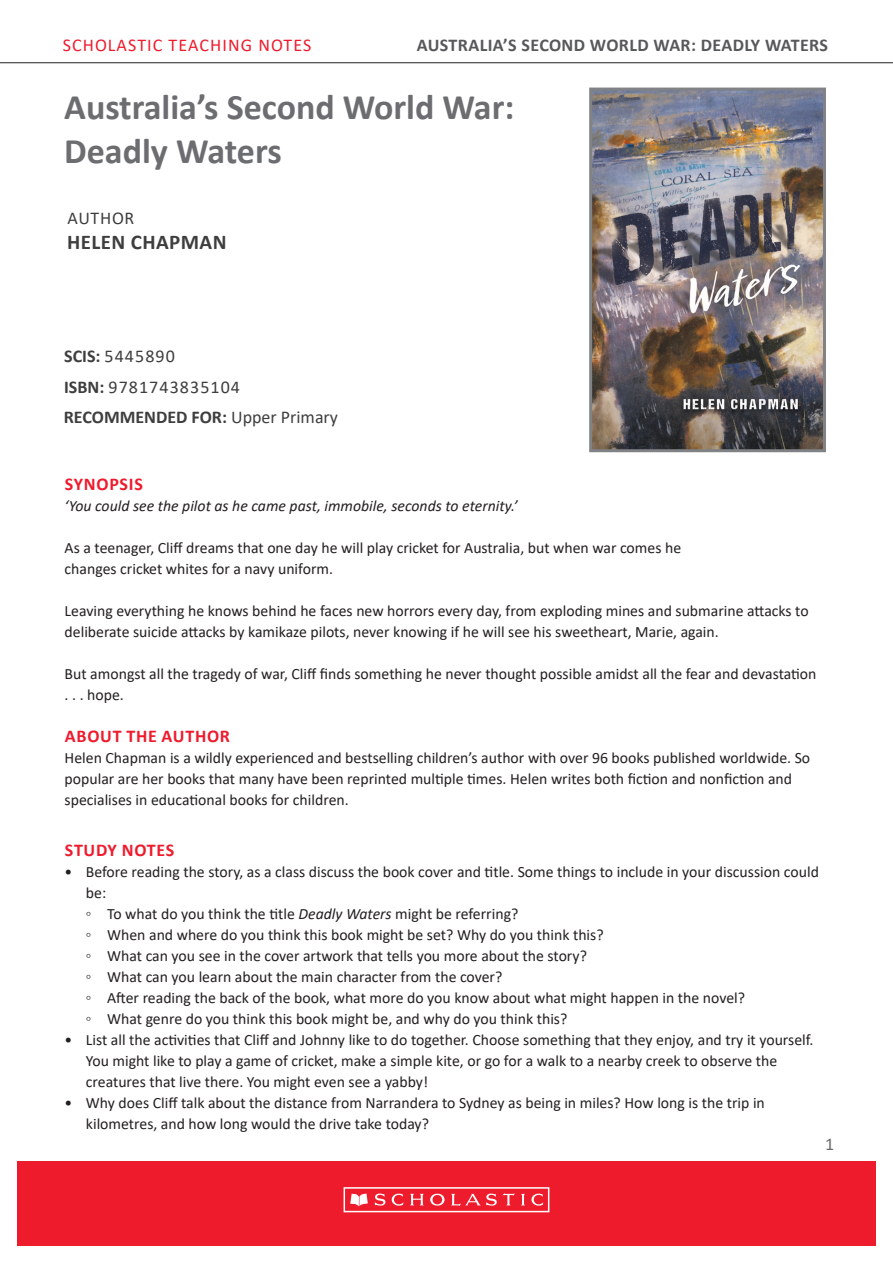
<style>
.page{position:relative;width:893px;height:1263px;background:#fff}
.page>*{position:absolute;margin:0;border:0;box-sizing:border-box;transform-origin:0 0}
.t1{font:700 36px/43.2px "Calibri";color:#6c6d70}
.t2{font:700 21px "Calibri";letter-spacing:.02em;color:#3e3e3f}
.t3{font:700 18px "Calibri";letter-spacing:.02em;color:#57585a}
.t4{font:18px "Calibri";letter-spacing:.06em;color:#3e3e3f}
.t5{font:700 18px "Calibri";color:#3e3e3f}
.t6{font:18px "Calibri";letter-spacing:.06em;color:#ee1b2d}
.SUB_HEAD_1{font:700 18px "Calibri";letter-spacing:.04em;color:#ee1b2d}
.Body_Copy__no_space{font:700 18px "Calibri";letter-spacing:.04em;color:#ee1b2d}
.t7{font:18px "Calibri";color:#6c6d70}
.Body_Copy__Para_spac{font:15.75px/21px "Calibri";color:#231f20}
.Body_Copy__no_space-2{font:15.75px/21px "Calibri";color:#231f20}
.Body_Copy__no_space-3{font:italic 15.75px "Calibri";color:#231f20}
.s1{font-weight:700}
.s2{font-weight:400}
.s3{font-style:italic}
</style>
<div class="page">
<hr style="left:0;top:62px;width:893px;height:1px;background:#231f20">
<div style="left:17px;top:1161px;width:859px;height:85px;background:#ee1b2d"></div>
<div style="left:344px;top:1187px;width:205px;height:25px;border:2px solid #fff"></div>
<svg style="left:350px;top:1193px;width:18px;height:13px"></svg>
<svg style="left:375px;top:1193px;width:28px;height:13px"></svg>
<svg style="left:410px;top:1194px;width:14px;height:11px"></svg>
<svg style="left:521px;top:1194px;width:4px;height:11px"></svg>
<svg style="left:531px;top:1193px;width:12px;height:13px"></svg>
<svg style="left:430px;top:1194px;width:15px;height:11px"></svg>
<svg style="left:451px;top:1193px;width:64px;height:13px"></svg>
<img style="left:593px;top:92px;width:229px;height:356px">
<div style="left:589px;top:88px;width:237px;height:364px;border:3px solid #808285"></div>
<p class="t6" style="left:63px;top:32px;width:250px">SCHOLASTIC TEACHING NOTES</p>
<p class="t3" style="left:417px;top:32px;width:413px">AUSTRALIA’S SECOND WORLD WAR: DEADLY WATERS</p>
<p class="t1" style="left:64px;top:85px;width:452px">Australia’s Second World War:<br>Deadly Waters</p>
<p class="t4" style="left:68px;top:205px;width:68px">AUTHOR</p>
<p class="t2" style="left:67px;top:227px;width:161px">HELEN CHAPMAN</p>
<p class="t4" style="left:64px;top:344px;width:112px"><span class="s1">SCIS:</span> 5445890</p>
<p class="t4" style="left:64px;top:374px;width:177px"><span class="s1">ISBN:</span> 9781743835104</p>
<p class="t5" style="left:64px;top:404px;width:276px">RECOMMENDED FOR: <span class="s2">Upper Primary</span></p>
<p class="SUB_HEAD_1" style="left:65px;top:471px;width:79px">SYNOPSIS</p>
<p class="Body_Copy__no_space-3" style="left:65px;top:495px;width:455px">‘You could see the pilot as he came past, immobile, seconds to eternity.’</p>
<p class="Body_Copy__no_space-2" style="left:65px;top:537px;width:618px">As a teenager, Cliff dreams that one day he will play cricket for Australia, but when war comes he</p>
<p class="Body_Copy__no_space-2" style="left:65px;top:558px;width:270px">changes cricket whites for a navy uniform.</p>
<p class="Body_Copy__no_space-2" style="left:65px;top:600px;width:746px">Leaving everything he knows behind he faces new horrors every day, from exploding mines and submarine attacks to deliberate suicide attacks by kamikaze pilots, never knowing if he will see his sweetheart, Marie, again.</p>
<p class="Body_Copy__no_space-2" style="left:65px;top:663px;width:753px">But amongst all the tragedy of war, Cliff finds something he never thought possible amidst all the fear and devastation . . . hope.</p>
<p class="Body_Copy__no_space" style="left:65px;top:723px;width:167px">ABOUT THE AUTHOR</p>
<p class="Body_Copy__Para_spac" style="left:65px;top:747px;width:747px">Helen Chapman is a wildly experienced and bestselling children’s author with over 96 books published worldwide. So popular are her books that many have been reprinted multiple times. Helen writes both fiction and nonfiction and specialises in educational books for children.</p>
<p class="SUB_HEAD_1" style="left:65px;top:837px;width:111px">STUDY NOTES</p>
<p class="Body_Copy__Para_spac" style="left:86px;top:860px;width:735px;text-indent:-21px">• Before reading the story, as a class discuss the book cover and title. Some things to include in your discussion could be:</p>
<p class="Body_Copy__Para_spac" style="left:86px;top:902px;width:434px">◦ To what do you think the title <span class="s3">Deadly Waters</span> might be referring?</p>
<p class="Body_Copy__Para_spac" style="left:86px;top:923px;width:519px">◦ When and where do you think this book might be set? Why do you think this?</p>
<p class="Body_Copy__Para_spac" style="left:86px;top:944px;width:503px">◦ What can you see in the cover artwork that tells you more about the story?</p>
<p class="Body_Copy__Para_spac" style="left:86px;top:965px;width:418px">◦ What can you learn about the main character from the cover?</p>
<p class="Body_Copy__Para_spac" style="left:86px;top:986px;width:661px">◦ After reading the back of the book, what more do you know about what might happen in the novel?</p>
<p class="Body_Copy__Para_spac" style="left:86px;top:1007px;width:483px">◦ What genre do you think this book might be, and why do you think this?</p>
<p class="Body_Copy__Para_spac" style="left:86px;top:1028px;width:729px;text-indent:-21px">• List all the activities that Cliff and Johnny like to do together. Choose something that they enjoy, and try it yourself.<br>You might like to play a game of cricket, make a simple kite, or go for a walk to a nearby creek to observe the creatures that live there. You might even see a yabby!</p>
<p class="Body_Copy__Para_spac" style="left:86px;top:1091px;width:680px;text-indent:-21px">• Why does Cliff talk about the distance from Narrandera to Sydney as being in miles? How long is the trip in kilometres, and how long would the drive take today?</p>
<p class="t7" style="left:825px;top:1131px;width:11px">1</p>
</div>
